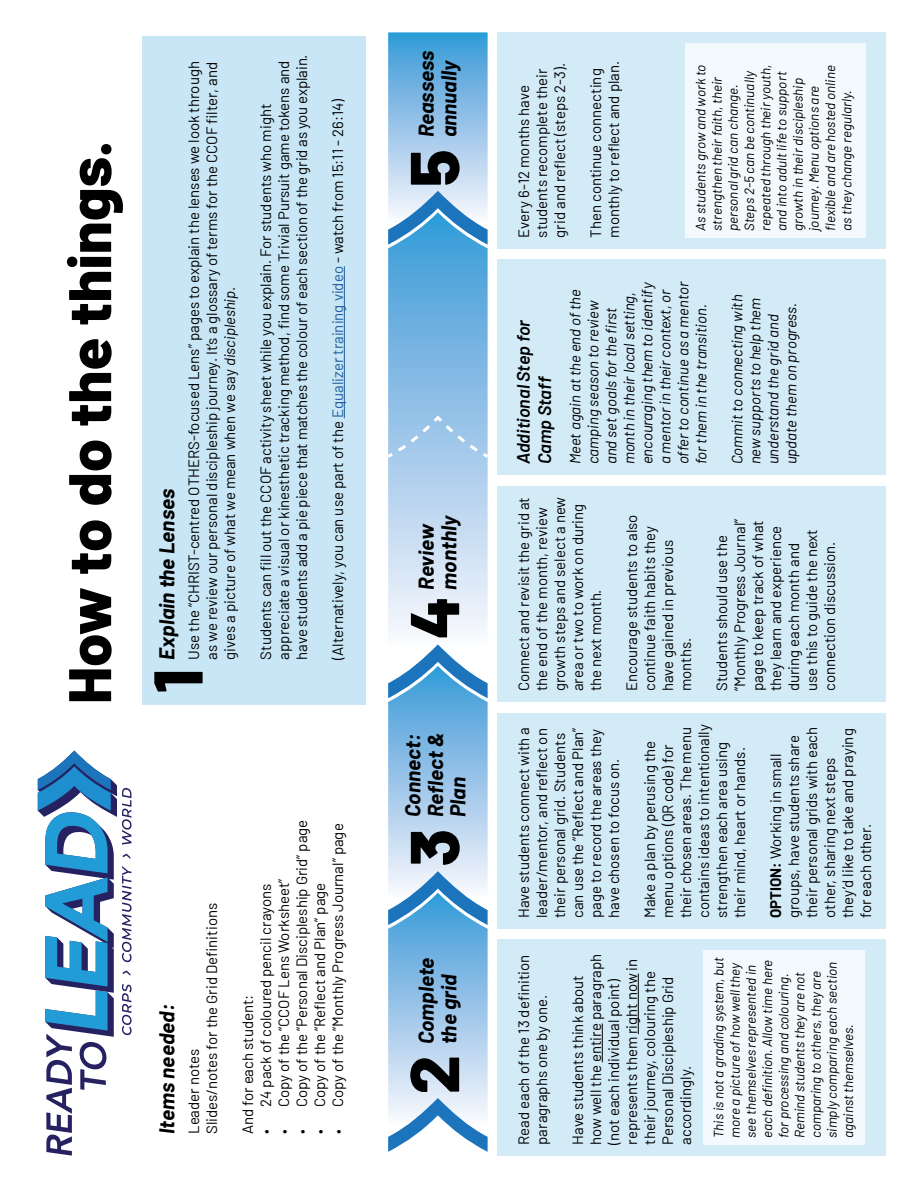
<style>
.page{position:relative;width:918px;height:1188px;background:#fff}
.page>*{position:absolute;margin:0;border:0;box-sizing:border-box;transform-origin:0 0}
.t1{font:800 69px "Barlow";color:#000}
.t2{font:800 60px "Barlow";color:#000}
.t3{font:italic 700 21px/22.5px "Barlow";color:#000}
.t4{font:italic 600 18px/21.6px "Barlow";color:#000}
.t5{font:15px/18px "Barlow";color:#000}
.t6{font:italic 15px/18px "Barlow";color:#000}
.t7{font:italic 13.5px/16.2px "Barlow";color:#000}
.s1{font-style:italic}
.s2{color:#215e9e}
.s3{font-weight:700}
</style>
<div class="page">
<div style="left:497px;top:940px;width:389px;height:216px;background:#d3ebf7"></div>
<div style="left:497px;top:713px;width:389px;height:216px;background:#d3ebf7"></div>
<div style="left:497px;top:486px;width:389px;height:216px;background:#d3ebf7"></div>
<div style="left:497px;top:32px;width:389px;height:216px;background:#d3ebf7"></div>
<div style="left:497px;top:259px;width:389px;height:216px;background:#d3ebf7"></div>
<svg style="left:388px;top:32px;width:100px;height:180px"></svg>
<svg style="left:388px;top:212px;width:100px;height:420px"></svg>
<svg style="left:388px;top:644px;width:100px;height:508px"></svg>
<svg style="left:388px;top:413px;width:100px;height:47px"></svg>
<div style="left:142px;top:36px;width:223px;height:668px;background:#c8e6f5"></div>
<div style="left:685px;top:43px;width:180px;height:195px;background:#f3f9fc"></div>
<div style="left:703px;top:950px;width:162px;height:195px;background:#f3f9fc"></div>
<svg style="left:38px;top:751px;width:94px;height:405px"></svg>
<hr style="left:602px;top:1023px;width:1px;height:39px;background:#000">
<hr style="left:638px;top:974px;width:1px;height:60px;background:#000">
<hr style="left:344px;top:266px;width:1px;height:152px;background:#215e9e">
<h2 class="t2" style="left:45px;top:704px;width:565px;rotate:-90deg">How to do the things.</h2>
<h3 class="t3" style="left:154px;top:660px;width:172px;rotate:-90deg">Explain the Lenses</h3>
<p class="t5" style="left:184px;top:660px;width:600px;text-align:justify;rotate:-90deg">Use the “CHRIST-centred OTHERS-focused Lens” pages to explain the lenses we look through as we review our personal discipleship journey. It’s a glossary of terms for the CCOF filter, and gives a picture of what we mean when we say <span class="s1">discipleship</span>.</p>
<p class="t5" style="left:256px;top:660px;width:607px;rotate:-90deg">Students can fill out the CCOF activity sheet while you explain. For students who might appreciate a visual or kinesthetic tracking method, find some Trivial Pursuit game tokens and have students add a pie piece that matches the colour of each section of the grid as you explain.</p>
<h1 class="t1" style="left:126px;top:693px;width:26px;rotate:-90deg">1</h1>
<p class="t5" style="left:328px;top:660px;width:562px;rotate:-90deg">(Alternatively, you can use part of the <span class="s2">Equalizer training video</span> - watch from 15:11 - 26:14)</p>
<h3 class="t3" style="left:154px;top:1134px;width:132px;rotate:-90deg">Items needed:</h3>
<p class="t5" style="left:184px;top:1134px;width:232px;rotate:-90deg">Leader notes<br>Slides/notes for the Grid Definitions</p>
<p class="t5" style="left:292px;top:1134px;width:316px;rotate:-90deg">• Copy of the “Personal Discipleship Grid” page</p>
<p class="t5" style="left:328px;top:1134px;width:312px;rotate:-90deg">• Copy of the “Monthly Progress Journal” page</p>
<p class="t5" style="left:256px;top:1134px;width:252px;rotate:-90deg">• 24 pack of coloured pencil crayons</p>
<p class="t5" style="left:274px;top:1134px;width:257px;rotate:-90deg">• Copy of the “CCOF Lens Worksheet”</p>
<p class="t5" style="left:310px;top:1134px;width:253px;rotate:-90deg">• Copy of the “Reflect and Plan” page</p>
<p class="t5" style="left:238px;top:1134px;width:141px;rotate:-90deg">And for each student:</p>
<h3 class="t3" style="left:414px;top:137px;width:88px;rotate:-90deg">Reassess annually</h3>
<h1 class="t1" style="left:383px;top:187px;width:39px;rotate:-90deg">5</h1>
<h3 class="t3" style="left:414px;top:590px;width:76px;rotate:-90deg">Review monthly</h3>
<h1 class="t1" style="left:383px;top:639px;width:45px;rotate:-90deg">4</h1>
<h3 class="t3" style="left:400px;top:817px;width:86px;text-align:justify;rotate:-90deg">Connect:<br>Reflect &amp; Plan</h3>
<h1 class="t1" style="left:383px;top:867px;width:39px;rotate:-90deg">3</h1>
<h3 class="t3" style="left:414px;top:1044px;width:88px;rotate:-90deg">Complete the grid</h3>
<h1 class="t1" style="left:383px;top:1094px;width:41px;rotate:-90deg">2</h1>
<p class="t5" style="left:514px;top:238px;width:176px;rotate:-90deg">Every 6-12 months have students recomplete their grid and reflect (steps 2-3).</p>
<p class="t5" style="left:586px;top:238px;width:178px;rotate:-90deg">Then continue connecting monthly to reflect and plan.</p>
<p class="t7" style="left:692px;top:231px;width:168px;rotate:-90deg">As students grow and work to strengthen their faith, their personal grid can change.<br>Steps 2-5 can be continually repeated through their youth, and into adult life to support growth in their discipleship journey. Menu options are flexible and are hosted online as they change regularly.</p>
<p class="t4" style="left:511px;top:464px;width:146px;rotate:-90deg">Additional Step for<br>Camp Staff</p>
<p class="t6" style="left:565px;top:464px;width:184px;rotate:-90deg">Meet again at the end of the camping season to review and set goals for the first month in their local setting, encouraging them to identify a mentor in their context, or offer to continue as a mentor for them in the transition.</p>
<p class="t6" style="left:727px;top:464px;width:171px;rotate:-90deg">Commit to connecting with new supports to help them understand the grid and update them on progress.</p>
<p class="t5" style="left:514px;top:691px;width:196px;rotate:-90deg">Connect and revisit the grid at the end of the month, review growth steps and select a new area or two to work on during the next month.</p>
<p class="t5" style="left:622px;top:691px;width:178px;rotate:-90deg">Encourage students to also continue faith habits they have gained in previous months.</p>
<p class="t5" style="left:712px;top:691px;width:174px;rotate:-90deg">Students should use the “Monthly Progress Journal” page to keep track of what they learn and experience during each month and use this to guide the next connection discussion.</p>
<p class="t5" style="left:514px;top:918px;width:192px;rotate:-90deg">Have students connect with a leader/mentor, and reflect on their personal grid. Students can use the “Reflect and Plan” page to record the areas they have chosen to focus on.</p>
<p class="t5" style="left:640px;top:918px;width:195px;rotate:-90deg">Make a plan by perusing the menu options (QR code) for their chosen areas. The menu contains ideas to intentionally strengthen each area using their mind, heart or hands.</p>
<p class="t5" style="left:766px;top:918px;width:193px;rotate:-90deg"><span class="s3">OPTION:</span> Working in small groups, have students share their personal grids with each other, sharing next steps they’d like to take and praying for each other.</p>
<p class="t5" style="left:514px;top:1145px;width:192px;rotate:-90deg">Read each of the 13 definition paragraphs one by one.</p>
<p class="t5" style="left:568px;top:1145px;width:192px;rotate:-90deg">Have students think about how well the entire paragraph (not each individual point) represents them right now in their journey, colouring the<br>Personal Discipleship Grid accordingly.</p>
<p class="t7" style="left:710px;top:1138px;width:182px;rotate:-90deg">This is not a grading system, but more a picture of how well they see themselves represented in each definition. Allow time here for processing and colouring.<br>Remind students they are not comparing to others, they are simply comparing each section against themselves.</p>
</div>
